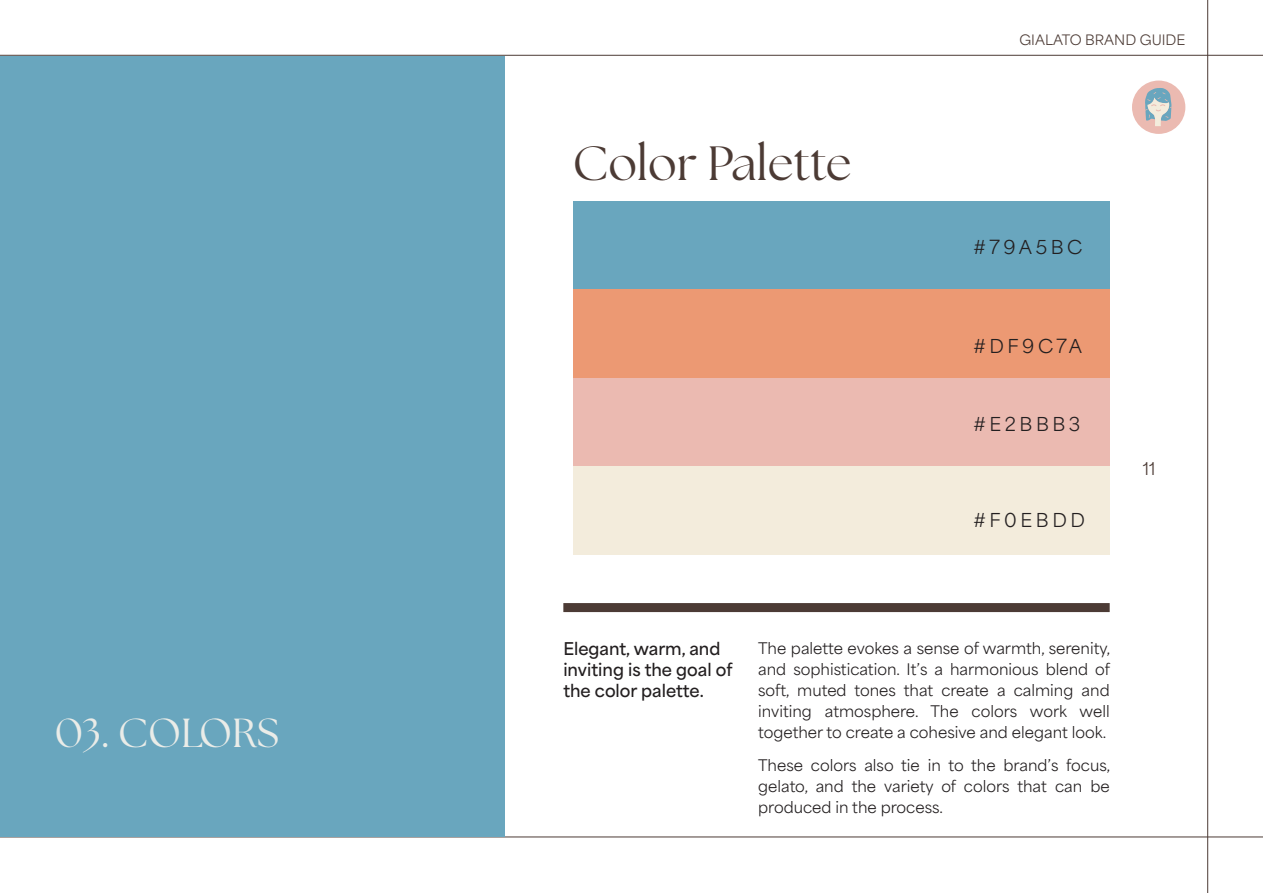
<style>
.page{position:relative;width:1263px;height:893px;background:#fff}
.page>*{position:absolute;margin:0;border:0;box-sizing:border-box;transform-origin:0 0}
.t1{font:48px "The Seasons";color:#4c3b35}
.t2{font:40.5px "The Seasons";color:#eaece8}
.Paragraph_Style_Light{font:18px "Area Normal";letter-spacing:.2em;color:#231f20}
.Paragraph_Style_Bold_Black{font:600 16.5px/21px "Area Normal";color:#231f20}
.t3{font:16.5px "Area Normal";color:#4c3b35}
.Paragraph_Style_Light-2{font:15px/21px "Area Normal";color:#231f20;text-align:justify}
.t4{font:13.5px "Area Normal";color:#4c3b35}
</style>
<div class="page">
<hr style="left:1207px;top:0;width:1px;height:893px;background:#4c3b35">
<hr style="left:0;top:55px;width:1263px;height:1px;background:#4c3b35">
<hr style="left:0;top:837px;width:1263px;height:1px;background:#4c3b35">
<div style="left:1132px;top:81px;width:53px;height:53px;background:#ebbab1;border-radius:50%"></div>
<svg style="left:1145px;top:88px;width:27px;height:38px"></svg>
<div style="left:0;top:56px;width:505px;height:781px;background:#69a6be"></div>
<div style="left:563px;top:603px;width:547px;height:9px;background:#4c3b35"></div>
<div style="left:573px;top:201px;width:537px;height:88px;background:#69a6be"></div>
<div style="left:573px;top:289px;width:537px;height:89px;background:#ec9973"></div>
<div style="left:573px;top:378px;width:537px;height:88px;background:#ebbab1"></div>
<div style="left:573px;top:466px;width:537px;height:89px;background:#f3ecdc"></div>
<p class="t2" style="left:55px;top:706px;width:225px">03. COLORS</p>
<p class="t1" style="left:573px;top:132px;width:280px">Color Palette</p>
<p class="t4" style="left:1019px;top:28px;width:167px">GIALATO BRAND GUIDE</p>
<p class="Paragraph_Style_Light" style="left:973px;top:231px;width:110px">#79A5BC</p>
<p class="Paragraph_Style_Light" style="left:973px;top:331px;width:110px">#DF9C7A</p>
<p class="Paragraph_Style_Light" style="left:973px;top:408px;width:109px">#E2BBB3</p>
<p class="Paragraph_Style_Light" style="left:973px;top:504px;width:113px">#F0EBDD</p>
<p class="t3" style="left:1143px;top:454px;width:14px">11</p>
<p class="Paragraph_Style_Bold_Black" style="left:563px;top:637px;width:171px">Elegant, warm, and inviting is the goal of the color palette.</p>
<p class="Paragraph_Style_Light-2" style="left:758px;top:636px;width:353px">The palette evokes a sense of warmth, serenity, and sophistication. It’s a harmonious blend of soft, muted tones that create a calming and inviting atmosphere. The colors work well together to create a cohesive and elegant look.</p>
<p class="Paragraph_Style_Light-2" style="left:758px;top:753px;width:353px">These colors also tie in to the brand’s focus, gelato, and the variety of colors that can be produced in the process.</p>
</div>
